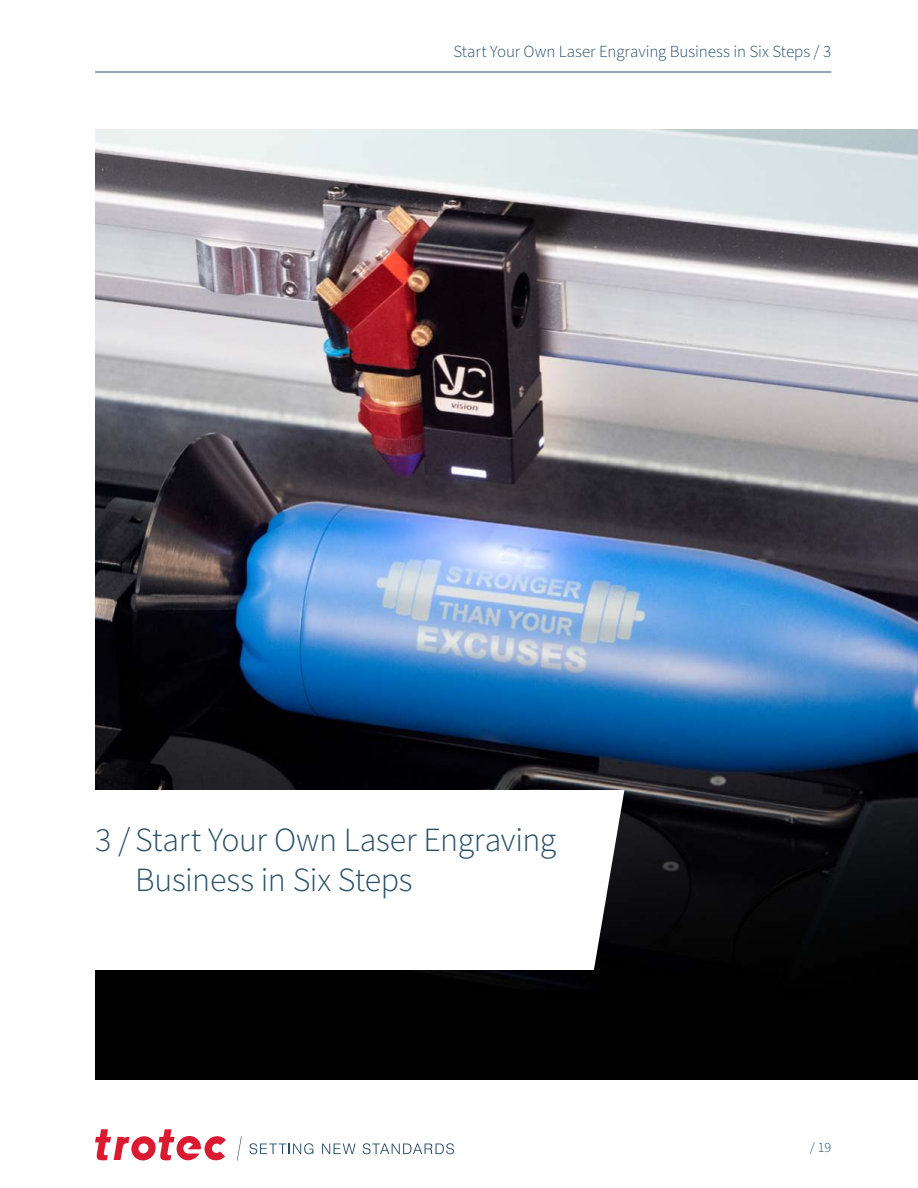
<style>
.page{position:relative;width:918px;height:1188px;background:#fff}
.page>*{position:absolute;margin:0;border:0;box-sizing:border-box;transform-origin:0 0}
.t1{font:300 33.9px/39.5px "Source Sans Pro";letter-spacing:-.01em;color:#294f67}
.t2{font:300 16.95px "Source Sans Pro";color:#294f67}
.t3{font:300 14.1px "Source Sans Pro";color:#294f67}
</style>
<div class="page">
<svg style="left:237px;top:1136px;width:5px;height:25px"></svg>
<svg style="left:249px;top:1143px;width:64px;height:11px"></svg>
<svg style="left:322px;top:1144px;width:34px;height:10px"></svg>
<svg style="left:363px;top:1143px;width:91px;height:11px"></svg>
<svg style="left:95px;top:1129px;width:131px;height:32px"></svg>
<img style="left:95px;top:130px;width:823px;height:950px">
<svg style="left:95px;top:790px;width:529px;height:180px"></svg>
<hr style="left:95px;top:72px;width:736px;height:1px;background:#294f67">
<p class="t2" style="left:453px;top:44px;width:379px">Start Your Own Laser Engraving Business in Six Steps / 3</p>
<h1 class="t1" style="left:135px;top:823px;width:423px;text-indent:-40px">3 / Start Your Own Laser Engraving<br>Business in Six Steps</h1>
<p class="t3" style="left:810px;top:1142px;width:23px">/ 19</p>
</div>
